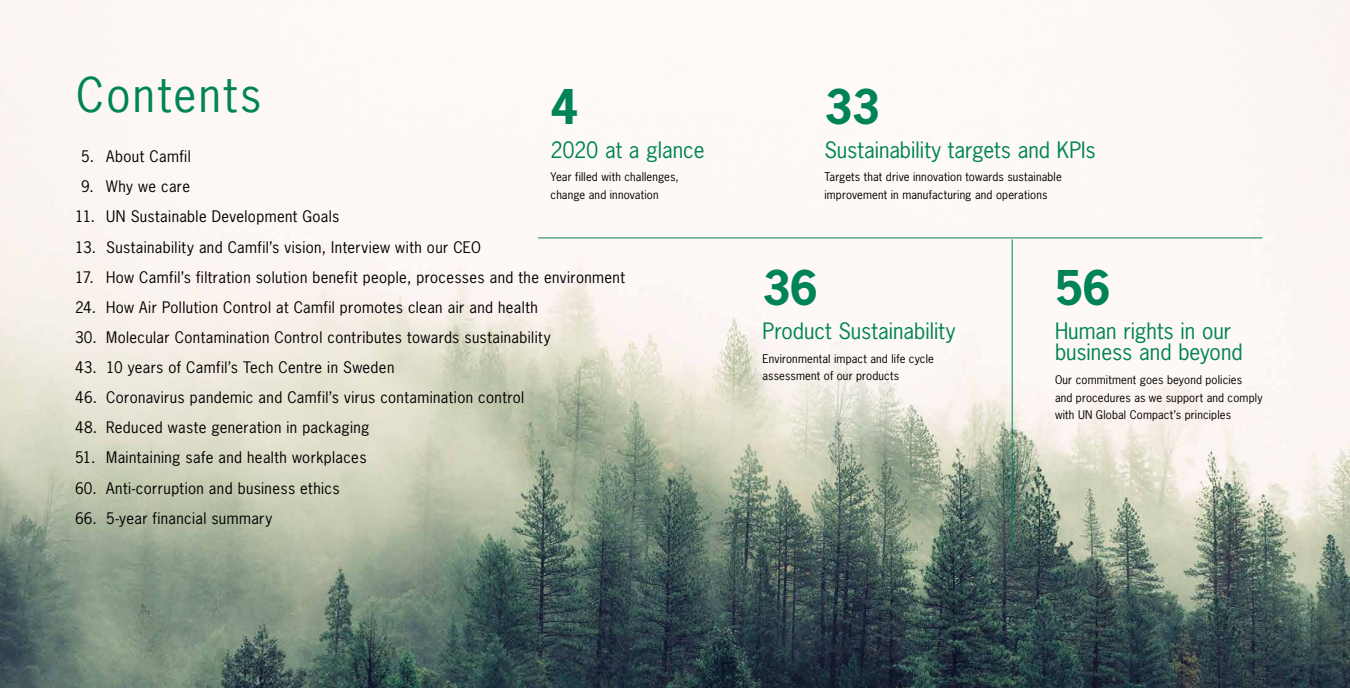
<style>
.page{position:relative;width:1350px;height:688px;background:#fff}
.page>*{position:absolute;margin:0;border:0;box-sizing:border-box;transform-origin:0 0}
.t1{font:45px "News Gothic";letter-spacing:.055em;color:#008457}
.t2{font:700 45px "News Gothic";color:#008457}
.t3{font:21.25px/21.2px "News Gothic";color:#008457}
.t4{font:15px "News Gothic";letter-spacing:.025em;color:#000}
.t5{font:11.25px/17.5px "News Gothic";letter-spacing:.015em;color:#000}
</style>
<div class="page">
<img style="left:0;top:199px;width:1350px;height:489px">
<img style="left:730px;top:224px;width:247px;height:246px;border-radius:123px">
<hr style="left:538px;top:237px;width:724px;height:1px;background:#008457">
<hr style="left:1012px;top:239px;width:1px;height:311px;background:#008457">
<h1 class="t1" style="left:76px;top:66px;width:187px">Contents</h1>
<h1 class="t2" style="left:551px;top:77px;width:29px">4</h1>
<h2 class="t3" style="left:551px;top:139px;width:155px">2020 at a glance</h2>
<p class="t5" style="left:551px;top:168px;width:130px">Year filled with challenges, change and innovation</p>
<p class="t4" style="left:81px;top:147px;width:111px">5. About Camfil</p>
<p class="t4" style="left:81px;top:177px;width:110px">9. Why we care</p>
<p class="t4" style="left:75px;top:207px;width:266px">11. UN Sustainable Development Goals</p>
<p class="t4" style="left:75px;top:237px;width:407px">13. Sustainability and Camfil’s vision, Interview with our CEO</p>
<p class="t4" style="left:75px;top:267px;width:552px">17. How Camfil’s filtration solution benefit people, processes and the environment</p>
<p class="t4" style="left:75px;top:297px;width:464px">24. How Air Pollution Control at Camfil promotes clean air and health</p>
<p class="t4" style="left:75px;top:327px;width:477px">30. Molecular Contamination Control contributes towards sustainability</p>
<p class="t4" style="left:75px;top:357px;width:321px">43. 10 years of Camfil’s Tech Centre in Sweden</p>
<p class="t4" style="left:75px;top:388px;width:451px">46. Coronavirus pandemic and Camfil’s virus contamination control</p>
<p class="t4" style="left:75px;top:418px;width:296px">48. Reduced waste generation in packaging</p>
<p class="t4" style="left:75px;top:448px;width:293px">51. Maintaining safe and health workplaces</p>
<p class="t4" style="left:75px;top:478px;width:266px">60. Anti-corruption and business ethics</p>
<p class="t4" style="left:75px;top:508px;width:199px">66. 5-year financial summary</p>
<h1 class="t2" style="left:824px;top:77px;width:57px">33</h1>
<h2 class="t3" style="left:824px;top:139px;width:273px">Sustainability targets and KPIs</h2>
<p class="t5" style="left:824px;top:168px;width:239px">Targets that drive innovation towards sustainable improvement in manufacturing and operations</p>
<h1 class="t2" style="left:762px;top:258px;width:57px">36</h1>
<h2 class="t3" style="left:762px;top:320px;width:194px">Product Sustainability</h2>
<p class="t5" style="left:762px;top:349px;width:173px">Environmental impact and life cycle assessment of our products</p>
<h1 class="t2" style="left:1055px;top:258px;width:57px">56</h1>
<h2 class="t3" style="left:1055px;top:320px;width:189px">Human rights in our business and beyond</h2>
<p class="t5" style="left:1055px;top:371px;width:209px">Our commitment goes beyond policies<br>and procedures as we support and comply with UN Global Compact’s principles</p>
</div>
